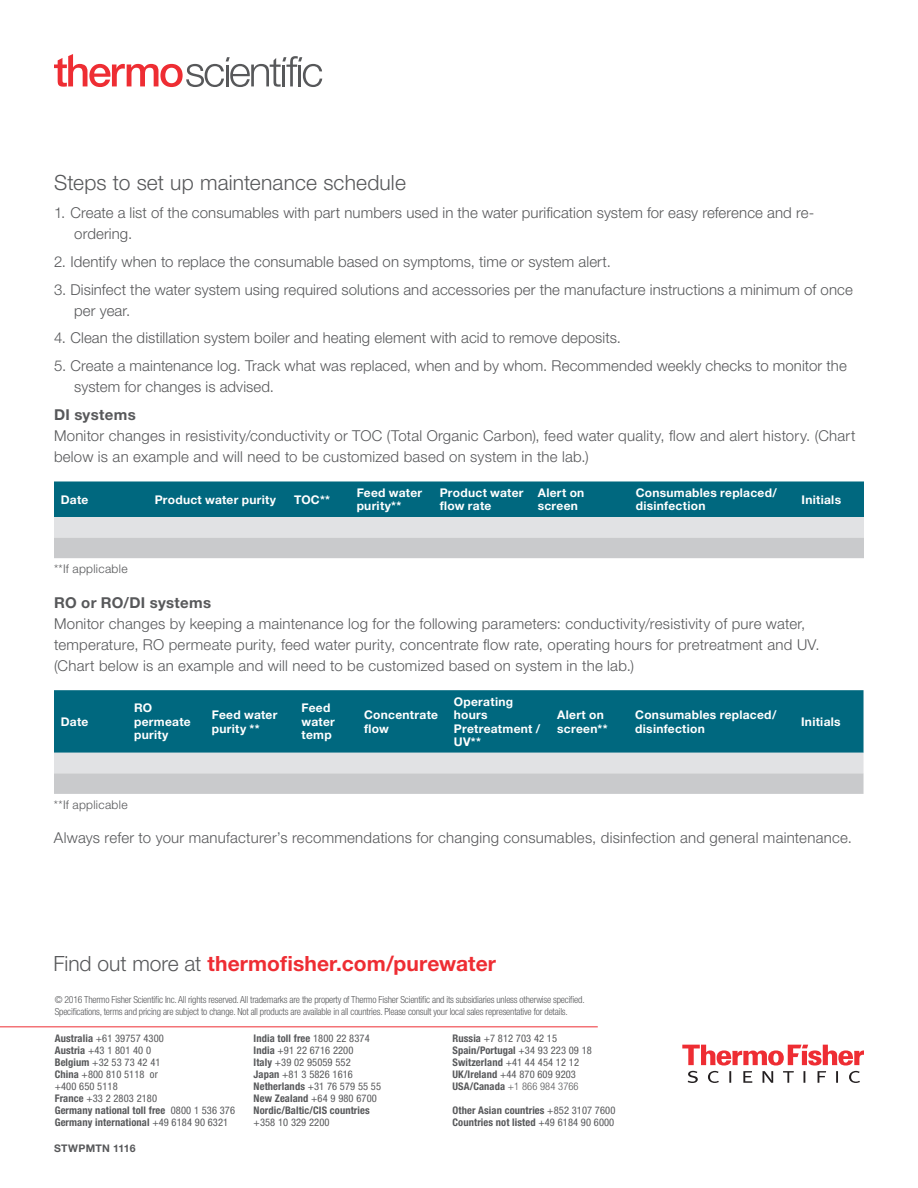
<style>
.page{position:relative;width:918px;height:1188px;background:#fff}
.page>*{position:absolute;margin:0;border:0;box-sizing:border-box;transform-origin:0 0}
.CTA{font:700 21px "Helvetica Neue LT Std";letter-spacing:.005em;color:#ee2d33}
.Secondary_Header{font:300 21px "Helvetica Neue LT Std";letter-spacing:.01em;color:#57585a}
.Body_Copy{font:300 15px/21px "Helvetica Neue LT Std";letter-spacing:.01em;color:#57585a}
.Content_Header{font:700 15px "Helvetica Neue LT Std";letter-spacing:.02em;color:#57585a}
.Title_Row_-_Left{font:700 12px/13.5px "Helvetica Neue LT Std";letter-spacing:.025em;color:#fff}
.Body_Copy-2{font:300 12px "Helvetica Neue LT Std";letter-spacing:.025em;color:#57585a}
.t1{font:condensed 10.5px/12px "Helvetica Neue LT Std";letter-spacing:.01em;color:#57585a}
.t2{font:700 condensed 10.5px "Helvetica Neue LT Std";letter-spacing:.01em;color:#57585a}
.t3{font:300 condensed 10.5px "Helvetica Neue LT Std";letter-spacing:.01em;color:#57585a}
.Copyright___Tactic{font:700 10.5px "Helvetica Neue LT Std";letter-spacing:.03em;color:#57585a}
.t4{font:300 condensed 9.75px/12.8px "Helvetica Neue LT Std";letter-spacing:-.02em;color:#57585a}
.s1{font-weight:300;color:#57585a}
.s2{font-weight:700}
.s3{font-weight:400}
</style>
<div class="page">
<svg style="left:54px;top:54px;width:268px;height:33px"></svg>
<svg style="left:682px;top:1045px;width:182px;height:38px"></svg>
<hr style="left:0;top:1026px;width:598px;height:1px;background:#ee2d33">
<svg style="left:54px;top:481px;width:810px;height:77px;background:#73a3af"></svg>
<div style="left:54px;top:690px;width:810px;height:63px;background:#00687f"></div>
<svg style="left:54px;top:753px;width:810px;height:41px;background:#d5d6d8"></svg>
<p class="Secondary_Header" style="left:54px;top:170px;width:353px">Steps to set up maintenance schedule</p>
<p class="Body_Copy" style="left:74px;top:202px;width:742px;text-indent:-20px">1. Create a list of the consumables with part numbers used in the water purification system for easy reference and re&shy;ordering.</p>
<p class="Body_Copy" style="left:54px;top:251px;width:558px">2. Identify when to replace the consumable based on symptoms, time or system alert.</p>
<p class="Body_Copy" style="left:74px;top:279px;width:780px;text-indent:-20px">3. Disinfect the water system using required solutions and accessories per the manufacture instructions a minimum of once per year.</p>
<p class="Body_Copy" style="left:54px;top:327px;width:569px">4. Clean the distillation system boiler and heating element with acid to remove deposits.</p>
<p class="Body_Copy" style="left:74px;top:355px;width:774px;text-indent:-20px">5. Create a maintenance log. Track what was replaced, when and by whom. Recommended weekly checks to monitor the system for changes is advised.</p>
<p class="Content_Header" style="left:54px;top:405px;width:83px">DI systems</p>
<p class="Body_Copy" style="left:54px;top:425px;width:803px">Monitor changes in resistivity/conductivity or TOC (Total Organic Carbon), feed water quality, flow and alert history. (Chart below is an example and will need to be customized based on system in the lab.)</p>
<p class="Title_Row_-_Left" style="left:61px;top:492px;width:29px">Date</p>
<p class="Title_Row_-_Left" style="left:155px;top:492px;width:123px">Product water purity</p>
<p class="Title_Row_-_Left" style="left:294px;top:492px;width:38px">TOC**</p>
<p class="Title_Row_-_Left" style="left:357px;top:486px;width:67px">Feed water purity**</p>
<p class="Title_Row_-_Left" style="left:440px;top:486px;width:85px">Product water flow rate</p>
<p class="Title_Row_-_Left" style="left:538px;top:486px;width:48px">Alert on screen</p>
<p class="Title_Row_-_Left" style="left:636px;top:486px;width:143px">Consumables replaced/</p>
<p class="Title_Row_-_Left" style="left:802px;top:492px;width:41px">Initials</p>
<p class="Title_Row_-_Left" style="left:636px;top:499px;width:71px">disinfection</p>
<p class="Body_Copy-2" style="left:54px;top:562px;width:75px">**If applicable</p>
<p class="Content_Header" style="left:54px;top:593px;width:159px">RO or RO/DI systems</p>
<p class="Body_Copy" style="left:54px;top:613px;width:767px">Monitor changes by keeping a maintenance log for the following parameters: conductivity/resistivity of pure water, temperature, RO permeate purity, feed water purity, concentrate flow rate, operating hours for pretreatment and UV. (Chart below is an example and will need to be customized based on system in the lab.)</p>
<p class="Title_Row_-_Left" style="left:61px;top:714px;width:29px">Date</p>
<p class="Title_Row_-_Left" style="left:134px;top:701px;width:58px">RO permeate</p>
<p class="Title_Row_-_Left" style="left:134px;top:728px;width:36px">purity</p>
<p class="Title_Row_-_Left" style="left:212px;top:708px;width:67px">Feed water purity **</p>
<p class="Title_Row_-_Left" style="left:302px;top:701px;width:35px">Feed water temp</p>
<p class="Title_Row_-_Left" style="left:364px;top:708px;width:75px">Concentrate</p>
<p class="Title_Row_-_Left" style="left:364px;top:721px;width:26px">flow</p>
<p class="Title_Row_-_Left" style="left:454px;top:694px;width:61px">Operating hours</p>
<p class="Title_Row_-_Left" style="left:454px;top:721px;width:88px">Pretreatment /</p>
<p class="Title_Row_-_Left" style="left:454px;top:735px;width:29px">UV**</p>
<p class="Title_Row_-_Left" style="left:557px;top:708px;width:52px">Alert on screen**</p>
<p class="Title_Row_-_Left" style="left:635px;top:708px;width:143px">Consumables replaced/</p>
<p class="Title_Row_-_Left" style="left:635px;top:721px;width:71px">disinfection</p>
<p class="Title_Row_-_Left" style="left:801px;top:714px;width:41px">Initials</p>
<p class="Body_Copy-2" style="left:54px;top:797px;width:75px">**If applicable</p>
<p class="Body_Copy" style="left:54px;top:827px;width:800px">Always refer to your manufacturer’s recommendations for changing consumables, disinfection and general maintenance.</p>
<p class="CTA" style="left:53px;top:951px;width:444px"><span class="s1">Find out more at</span> thermofisher.com/purewater</p>
<p class="t4" style="left:55px;top:993px;width:531px">© 2016 Thermo Fisher Scientific Inc. All rights reserved. All trademarks are the property of Thermo Fisher Scientific and its subsidiaries unless otherwise specified.<br>Specifications, terms and pricing are subject to change. Not all products are available in all countries. Please consult your local sales representative for details.</p>
<p class="t1" style="left:55px;top:1033px;width:111px"><span class="s2">Australia</span> +61 39757 4300</p>
<p class="t1" style="left:55px;top:1045px;width:98px"><span class="s2">Austria</span> +43 1 801 40 0</p>
<p class="t1" style="left:55px;top:1057px;width:107px"><span class="s2">Belgium</span> +32 53 73 42 41</p>
<p class="t1" style="left:55px;top:1069px;width:105px"><span class="s2">China</span> +800 810 5118 or +400 650 5118</p>
<p class="t1" style="left:55px;top:1093px;width:104px"><span class="s2">France</span> +33 2 2803 2180</p>
<p class="t2" style="left:55px;top:1104px;width:182px">Germany national toll free <span class="s3">0800 1 536 376</span></p>
<p class="t2" style="left:55px;top:1116px;width:175px">Germany international <span class="s3">+49 6184 90 6321</span></p>
<p class="Copyright___Tactic" style="left:54px;top:1142px;width:83px">STWPMTN 1116</p>
<p class="t2" style="left:254px;top:1032px;width:118px">India toll free <span class="s3">1800 22 8374</span></p>
<p class="t1" style="left:254px;top:1045px;width:101px"><span class="s2">India</span> +91 22 6716 2200</p>
<p class="t1" style="left:254px;top:1057px;width:99px"><span class="s2">Italy</span> +39 02 95059 552</p>
<p class="t1" style="left:254px;top:1069px;width:101px"><span class="s2">Japan</span> +81 3 5826 1616</p>
<p class="t1" style="left:254px;top:1081px;width:129px"><span class="s2">Netherlands</span> +31 76 579 55 55</p>
<p class="t1" style="left:254px;top:1093px;width:125px"><span class="s2">New Zealand</span> +64 9 980 6700</p>
<p class="t2" style="left:254px;top:1104px;width:118px">Nordic/Baltic/CIS countries</p>
<p class="t1" style="left:254px;top:1117px;width:77px">+358 10 329 2200</p>
<p class="t1" style="left:453px;top:1033px;width:106px"><span class="s2">Russia</span> +7 812 703 42 15</p>
<p class="t2" style="left:453px;top:1044px;width:141px">Spain/Portugal <span class="s3">+34 93 223 09 18</span></p>
<p class="t1" style="left:453px;top:1057px;width:128px"><span class="s2">Switzerland</span> +41 44 454 12 12</p>
<p class="t1" style="left:453px;top:1069px;width:125px"><span class="s2">UK/Ireland</span> +44 870 609 9203</p>
<p class="t3" style="left:453px;top:1081px;width:128px"><span class="s2">USA/Canada</span> +1 866 984 3766</p>
<p class="t2" style="left:453px;top:1104px;width:164px">Other Asian countries <span class="s3">+852 3107 7600</span></p>
<p class="t2" style="left:453px;top:1116px;width:163px">Countries not listed <span class="s3">+49 6184 90 6000</span></p>
</div>
